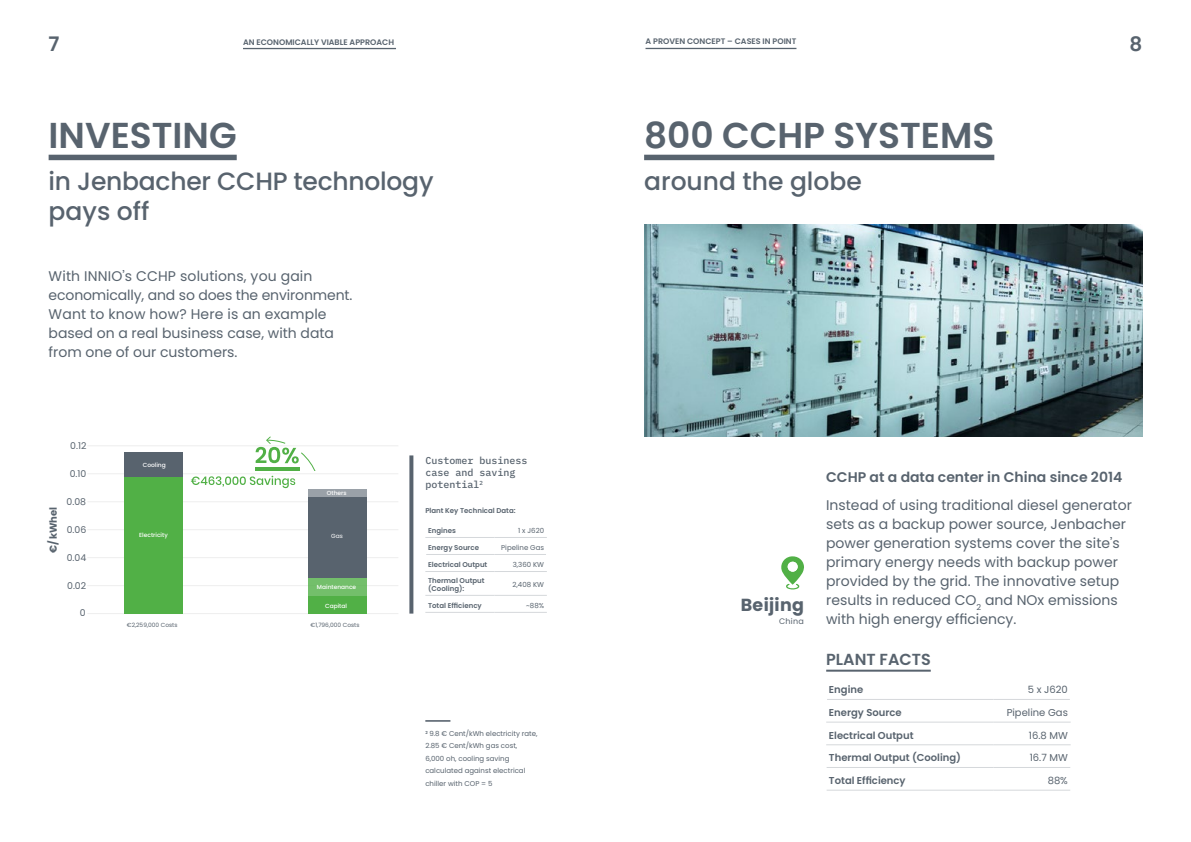
<style>
.page{position:relative;width:1191px;height:842px;background:#fff}
.page>*{position:absolute;margin:0;border:0;box-sizing:border-box;transform-origin:0 0}
.t1{font:600 36px "Poppins";color:#58636e}
.t2{font:500 25px/30px "Poppins";letter-spacing:-.01em;color:#58636e}
.t3{font:600 20px "Poppins";color:#58636e}
.t4{font:700 17.5px "Poppins";letter-spacing:.015em;color:#58636e}
.t5{font:600 16px "Poppins";color:#58636e}
.t6{font:14px/19px "Poppins";color:#58636e}
.t7{font:600 14px "Poppins";color:#58636e}
.t8{font:600 10px "Poppins";color:#58636e}
.t9{font:500 10px/12px "IBM Plex Mono";color:#58636e}
.t10{font:10px "Poppins";color:#58636e}
.t11{font:700 10px "Poppins";color:#58636e}
.t12{font:9.3px "Poppins";color:#58636e}
.t13{font:700 9.3px "Poppins";color:#58636e}
.t14{font:600 8px "Poppins";color:#58636e}
.t15{font:8px "Poppins";letter-spacing:.03em;color:#58636e}
.t16{font:7px/12.5px "Poppins";color:#58636e}
.t17{font:600 7px/8.4px "Poppins";color:#58636e}
.t18{font:500 5.9px "Poppins";color:#fff}
.t19{font:5.9px "Poppins";color:#58636e}
.t20{font:5.9px "Poppins";color:#fff}
</style>
<div class="page">
<div style="left:49px;top:155px;width:188px;height:5px;background:#58636e"></div>
<hr style="left:645px;top:48px;width:151px;height:1px;background:#58636e">
<div style="left:644px;top:155px;width:350px;height:5px;background:#58636e"></div>
<img style="left:644px;top:224px;width:498px;height:213px">
<svg style="left:781px;top:556px;width:23px;height:34px"></svg>
<div style="left:787px;top:562px;width:10px;height:10px;background:#fff;border-radius:50%"></div>
<hr style="left:827px;top:699px;width:166px;height:1px;background:#d5d8db">
<hr style="left:993px;top:699px;width:76px;height:1px;background:#d5d8db">
<hr style="left:826px;top:722px;width:167px;height:1px;background:#d5d8db">
<hr style="left:993px;top:722px;width:77px;height:1px;background:#d5d8db">
<hr style="left:826px;top:744px;width:167px;height:1px;background:#d5d8db">
<hr style="left:993px;top:744px;width:77px;height:1px;background:#d5d8db">
<hr style="left:826px;top:767px;width:167px;height:1px;background:#d5d8db">
<hr style="left:993px;top:767px;width:77px;height:1px;background:#d5d8db">
<hr style="left:826px;top:790px;width:167px;height:1px;background:#d5d8db">
<hr style="left:993px;top:790px;width:77px;height:1px;background:#d5d8db">
<hr style="left:826px;top:670px;width:104px;height:2px;background:#58636e">
<hr style="left:425px;top:720px;width:25px;height:2px;background:#58636e">
<svg style="left:409px;top:455px;width:4px;height:159px"></svg>
<hr style="left:425px;top:537px;width:69px;height:1px;background:#d5d8db">
<hr style="left:494px;top:537px;width:53px;height:1px;background:#d5d8db">
<hr style="left:426px;top:554px;width:68px;height:1px;background:#d5d8db">
<hr style="left:494px;top:554px;width:52px;height:1px;background:#d5d8db">
<hr style="left:425px;top:571px;width:69px;height:1px;background:#d5d8db">
<hr style="left:494px;top:571px;width:53px;height:1px;background:#d5d8db">
<hr style="left:425px;top:595px;width:69px;height:1px;background:#d5d8db">
<hr style="left:425px;top:612px;width:69px;height:1px;background:#d5d8db">
<hr style="left:494px;top:595px;width:53px;height:1px;background:#d5d8db">
<hr style="left:494px;top:612px;width:53px;height:1px;background:#d5d8db">
<hr style="left:243px;top:48px;width:153px;height:1px;background:#58636e">
<hr style="left:87px;top:445px;width:311px;height:1px;background:#4a4a49">
<hr style="left:87px;top:473px;width:311px;height:1px;background:#4a4a49">
<hr style="left:87px;top:501px;width:311px;height:1px;background:#4a4a49">
<hr style="left:87px;top:529px;width:311px;height:1px;background:#4a4a49">
<hr style="left:87px;top:557px;width:311px;height:1px;background:#4a4a49">
<hr style="left:87px;top:585px;width:311px;height:1px;background:#4a4a49">
<hr style="left:87px;top:613px;width:311px;height:1px;background:#4a4a49">
<div style="left:124px;top:477px;width:58px;height:137px;background:#51b046"></div>
<div style="left:124px;top:452px;width:58px;height:25px;background:#58636e"></div>
<div style="left:308px;top:596px;width:59px;height:18px;background:#51b046"></div>
<div style="left:308px;top:577px;width:59px;height:20px;background:#73bf6b"></div>
<div style="left:308px;top:497px;width:59px;height:80px;background:#58636e"></div>
<div style="left:308px;top:489px;width:59px;height:8px;background:#9aa1a8"></div>
<svg style="left:191px;top:436px;width:126px;height:52px"></svg>
<h3 class="t3" style="left:49px;top:32px;width:12px">7</h3>
<p class="t14" style="left:645px;top:37px;width:152px">A PROVEN CONCEPT – CASES IN POINT</p>
<h3 class="t3" style="left:1129px;top:32px;width:14px">8</h3>
<p class="t14" style="left:243px;top:37px;width:153px">AN ECONOMICALLY VIABLE APPROACH</p>
<h1 class="t1" style="left:49px;top:115px;width:190px">INVESTING</h1>
<h2 class="t2" style="left:49px;top:167px;width:386px">in Jenbacher CCHP technology pays off</h2>
<p class="t6" style="left:49px;top:267px;width:305px">With INNIO’s CCHP solutions, you gain economically, and so does the environment.<br>Want to know how? Here is an example based on a real business case, with data from one of our customers.</p>
<p class="t12" style="left:70px;top:440px;width:18px">0.12</p>
<p class="t12" style="left:70px;top:468px;width:18px">0.10</p>
<p class="t12" style="left:67px;top:496px;width:21px">0.08</p>
<p class="t12" style="left:67px;top:524px;width:21px">0.06</p>
<p class="t12" style="left:67px;top:553px;width:21px">0.04</p>
<p class="t12" style="left:67px;top:580px;width:21px">0.02</p>
<p class="t12" style="left:80px;top:607px;width:7px">0</p>
<p class="t13" style="left:49px;top:542px;width:46px;rotate:-90deg">€/MWhel</p>
<p class="t11" style="left:48px;top:553px;width:48px;rotate:-90deg">€/kWhel</p>
<p class="t18" style="left:143px;top:461px;width:25px">Cooling</p>
<p class="t18" style="left:139px;top:532px;width:30px">Electricity</p>
<p class="t18" style="left:327px;top:490px;width:21px">Others</p>
<p class="t20" style="left:331px;top:533px;width:13px">Gas</p>
<p class="t18" style="left:317px;top:584px;width:41px">Maintenance</p>
<p class="t18" style="left:325px;top:602px;width:23px">Capital</p>
<p class="t19" style="left:127px;top:622px;width:52px">€2,259,000 Costs</p>
<p class="t19" style="left:310px;top:622px;width:50px">€1,796,000 Costs</p>
<p class="t9" style="left:425px;top:454px;width:104px">Customer business case and saving potential<sup>2</sup></p>
<p class="t17" style="left:428px;top:526px;width:29px">Engines</p>
<p class="t16" style="left:518px;top:524px;width:27px">1 x J620</p>
<p class="t17" style="left:428px;top:543px;width:52px">Energy Source</p>
<p class="t16" style="left:501px;top:541px;width:44px">Pipeline Gas</p>
<p class="t17" style="left:428px;top:560px;width:61px">Electrical Output</p>
<p class="t16" style="left:513px;top:558px;width:33px">3,360 KW</p>
<p class="t17" style="left:428px;top:576px;width:58px">Thermal Output (Cooling):</p>
<p class="t16" style="left:512px;top:578px;width:33px">2,408 KW</p>
<p class="t17" style="left:428px;top:601px;width:55px">Total Efficiency</p>
<p class="t16" style="left:526px;top:599px;width:19px">~88%</p>
<p class="t17" style="left:425px;top:506px;width:92px">Plant Key Technical Data:</p>
<p class="t16" style="left:425px;top:727px;width:114px"><sup>2</sup> 9.8 € Cent/kWh electricity rate,<br>2.85 € Cent/kWh gas cost,<br>6,000 oh, cooling saving calculated against electrical chiller with COP = 5</p>
<h1 class="t1" style="left:644px;top:115px;width:352px">800 CCHP SYSTEMS</h1>
<h2 class="t2" style="left:644px;top:167px;width:219px">around the globe</h2>
<p class="t4" style="left:740px;top:595px;width:65px">Beijing</p>
<p class="t15" style="left:779px;top:617px;width:26px">China</p>
<p class="t7" style="left:826px;top:469px;width:298px">CCHP at a data center in China since 2014</p>
<p class="t6" style="left:826px;top:495px;width:307px">Instead of using traditional diesel generator sets as a backup power source, Jenbacher power generation systems cover the site’s primary energy needs with backup power provided by the grid. The innovative setup results in reduced CO<sub>2</sub> and NOx emissions with high energy efficiency.</p>
<p class="t5" style="left:826px;top:650px;width:106px">PLANT FACTS</p>
<p class="t8" style="left:829px;top:684px;width:36px">Engine</p>
<p class="t10" style="left:1027px;top:684px;width:42px">5 x J620</p>
<p class="t8" style="left:829px;top:707px;width:74px">Energy Source</p>
<p class="t10" style="left:1006px;top:707px;width:63px">Pipeline Gas</p>
<p class="t8" style="left:829px;top:729px;width:86px">Electrical Output</p>
<p class="t10" style="left:1029px;top:729px;width:40px">16.8 MW</p>
<p class="t8" style="left:829px;top:752px;width:134px">Thermal Output (Cooling)</p>
<p class="t10" style="left:1029px;top:752px;width:40px">16.7 MW</p>
<p class="t8" style="left:829px;top:775px;width:78px">Total Efficiency</p>
<p class="t10" style="left:1047px;top:775px;width:22px">88%</p>
</div>
